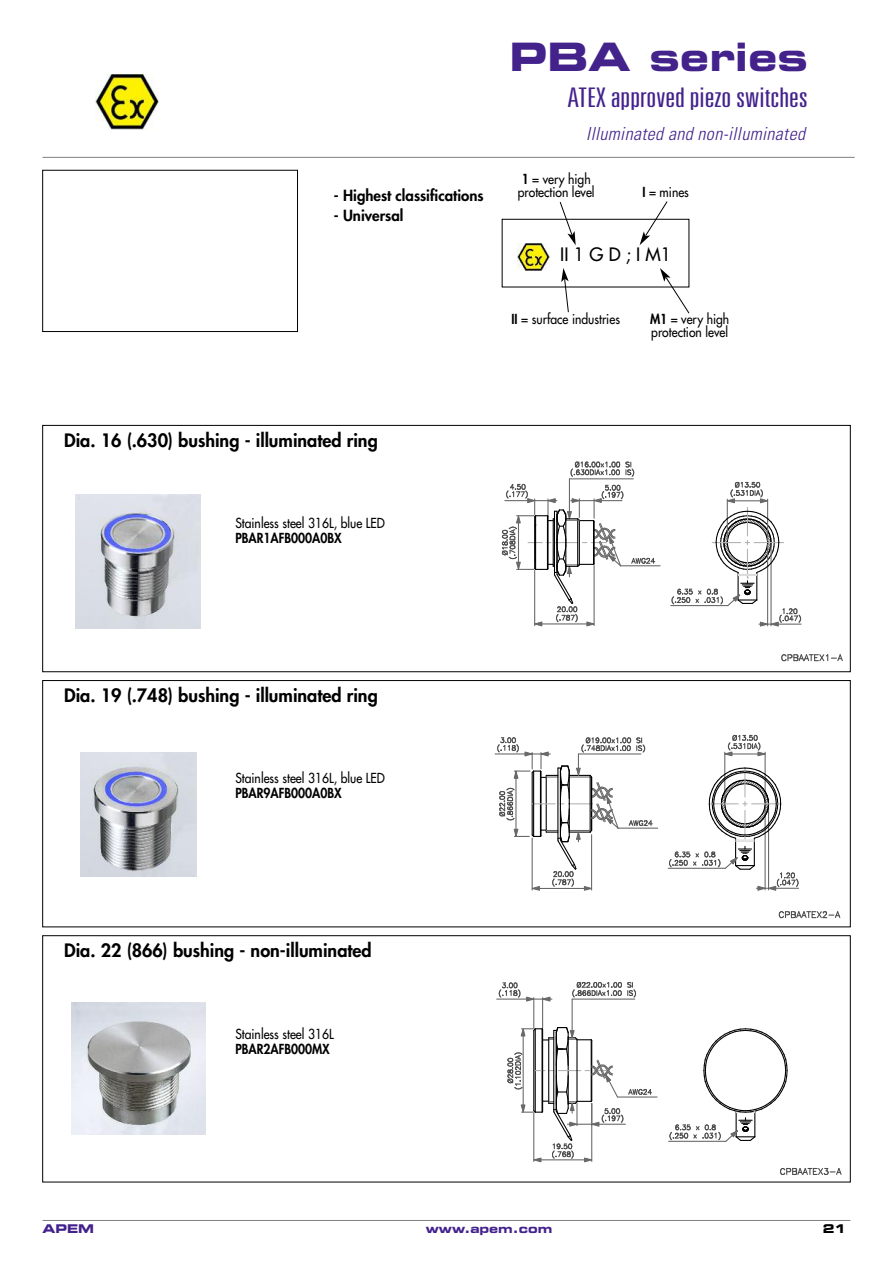
<style>
.page{position:relative;width:893px;height:1263px;background:#fff}
.page>*{position:absolute;margin:0;border:0;box-sizing:border-box;transform-origin:0 0}
.t1{font:700 expanded 39px "Square 721 BT";color:#43228c}
.t2{font:300 ultra-condensed 27px "Univers";color:#43228c;scale:1.3 1}
.t3{font:800 18px "Futura";color:#000}
.t4{font:italic 300 condensed 18px "Univers";letter-spacing:.02em;color:#43228c}
.t5{font:18px "Futura";letter-spacing:.29em;color:#000}
.t6{font:800 15px "Futura";color:#000}
.t7{font:13.5px/15px "Futura";color:#000;scale:.9 1}
.t8{font:700 expanded 12px "Square 721 BT";color:#43228c}
.t9{font:700 expanded 12px "Square 721 BT";color:#000}
.s1{font-weight:800}
</style>
<div class="page">
<hr style="left:43px;top:1220px;width:807px;height:1px;background:#808080">
<hr style="left:43px;top:157px;width:812px;height:1px;background:#808080">
<img style="left:96px;top:75px;width:63px;height:54px">
<img style="left:518px;top:243px;width:32px;height:28px">
<div style="left:43px;top:425px;width:807px;height:247px;border:1px solid #000"></div>
<img style="left:76px;top:494px;width:125px;height:134px">
<svg style="left:781px;top:654px;width:62px;height:8px"></svg>
<hr style="left:621px;top:565px;width:39px;height:1px;background:#686868">
<hr style="left:569px;top:478px;width:64px;height:1px;background:#686868">
<hr style="left:569px;top:479px;width:1px;height:40px;background:#686868">
<svg style="left:570px;top:461px;width:65px;height:16px"></svg>
<svg style="left:631px;top:557px;width:24px;height:7px"></svg>
<svg style="left:501px;top:483px;width:123px;height:143px"></svg>
<svg style="left:671px;top:481px;width:130px;height:145px"></svg>
<div style="left:43px;top:680px;width:807px;height:247px;border:1px solid #000"></div>
<img style="left:80px;top:752px;width:117px;height:125px">
<hr style="left:724px;top:752px;width:1px;height:49px;background:#686868">
<hr style="left:765px;top:752px;width:1px;height:50px;background:#686868">
<svg style="left:724px;top:734px;width:42px;height:22px"></svg>
<svg style="left:778px;top:911px;width:63px;height:8px"></svg>
<hr style="left:618px;top:828px;width:40px;height:1px;background:#686868">
<svg style="left:668px;top:767px;width:131px;height:123px"></svg>
<hr style="left:495px;top:753px;width:34px;height:1px;background:#686868">
<svg style="left:497px;top:737px;width:155px;height:153px"></svg>
<div style="left:43px;top:935px;width:807px;height:247px;border:1px solid #000"></div>
<img style="left:71px;top:1002px;width:134px;height:132px">
<hr style="left:497px;top:998px;width:34px;height:2px;background:#686868">
<hr style="left:533px;top:998px;width:1px;height:30px;background:#686868">
<hr style="left:542px;top:998px;width:1px;height:30px;background:#686868">
<svg style="left:498px;top:982px;width:54px;height:19px"></svg>
<svg style="left:572px;top:982px;width:64px;height:16px"></svg>
<svg style="left:780px;top:1168px;width:62px;height:7px"></svg>
<hr style="left:617px;top:1096px;width:40px;height:1px;background:#686868">
<hr style="left:572px;top:998px;width:63px;height:2px;background:#686868">
<hr style="left:572px;top:999px;width:1px;height:39px;background:#686868">
<svg style="left:507px;top:1026px;width:145px;height:136px"></svg>
<svg style="left:669px;top:1028px;width:119px;height:114px"></svg>
<div style="left:43px;top:170px;width:255px;height:162px;border:1px solid #000"></div>
<div style="left:502px;top:219px;width:187px;height:68px;border:1px solid #000"></div>
<svg style="left:561px;top:268px;width:8px;height:44px"></svg>
<svg style="left:640px;top:201px;width:27px;height:44px"></svg>
<svg style="left:560px;top:202px;width:16px;height:43px"></svg>
<svg style="left:660px;top:268px;width:29px;height:45px"></svg>
<p class="t6" style="left:334px;top:188px;width:151px">- Highest classifications</p>
<p class="t6" style="left:334px;top:208px;width:71px">- Universal</p>
<p class="t1" style="left:510px;top:43px;width:300px">PBA series</p>
<p class="t2" style="left:567px;top:87px;width:187px">ATEXapprovedpiezoswitches</p>
<p class="t4" style="left:586px;top:127px;width:220px">Illuminated and non-illuminated</p>
<p class="t7" style="left:518px;top:173px;width:87px;line-height:13.5px"><span class="s1">1</span> = very high protection level</p>
<p class="t7" style="left:642px;top:185px;width:53px"><span class="s1">I</span> = mines</p>
<p class="t5" style="left:560px;top:245px;width:113px">II1GD;IM1</p>
<p class="t7" style="left:512px;top:313px;width:122px"><span class="s1">II</span> = surface industries</p>
<p class="t7" style="left:650px;top:313px;width:90px;line-height:13.5px"><span class="s1">M1</span> = very high protection level</p>
<p class="t3" style="left:64px;top:431px;width:315px">Dia. 16 (.630) bushing - illuminated ring</p>
<p class="t7" style="left:235px;top:517px;width:168px">Stainless steel 316L, blue LED<br><span class="s1">PBAR1AFB000A0BX</span></p>
<p class="t3" style="left:64px;top:687px;width:315px">Dia. 19 (.748) bushing - illuminated ring</p>
<p class="t7" style="left:235px;top:772px;width:168px">Stainless steel 316L, blue LED<br><span class="s1">PBAR9AFB000A0BX</span></p>
<p class="t3" style="left:64px;top:942px;width:309px">Dia. 22 (866) bushing - non-illuminated</p>
<p class="t7" style="left:235px;top:1027px;width:111px">Stainless steel 316L<br><span class="s1">PBAR2AFB000MX</span></p>
<p class="t8" style="left:43px;top:1225px;width:53px">APEM</p>
<p class="t8" style="left:426px;top:1225px;width:128px">www.apem.com</p>
<p class="t9" style="left:823px;top:1225px;width:25px">21</p>
</div>
